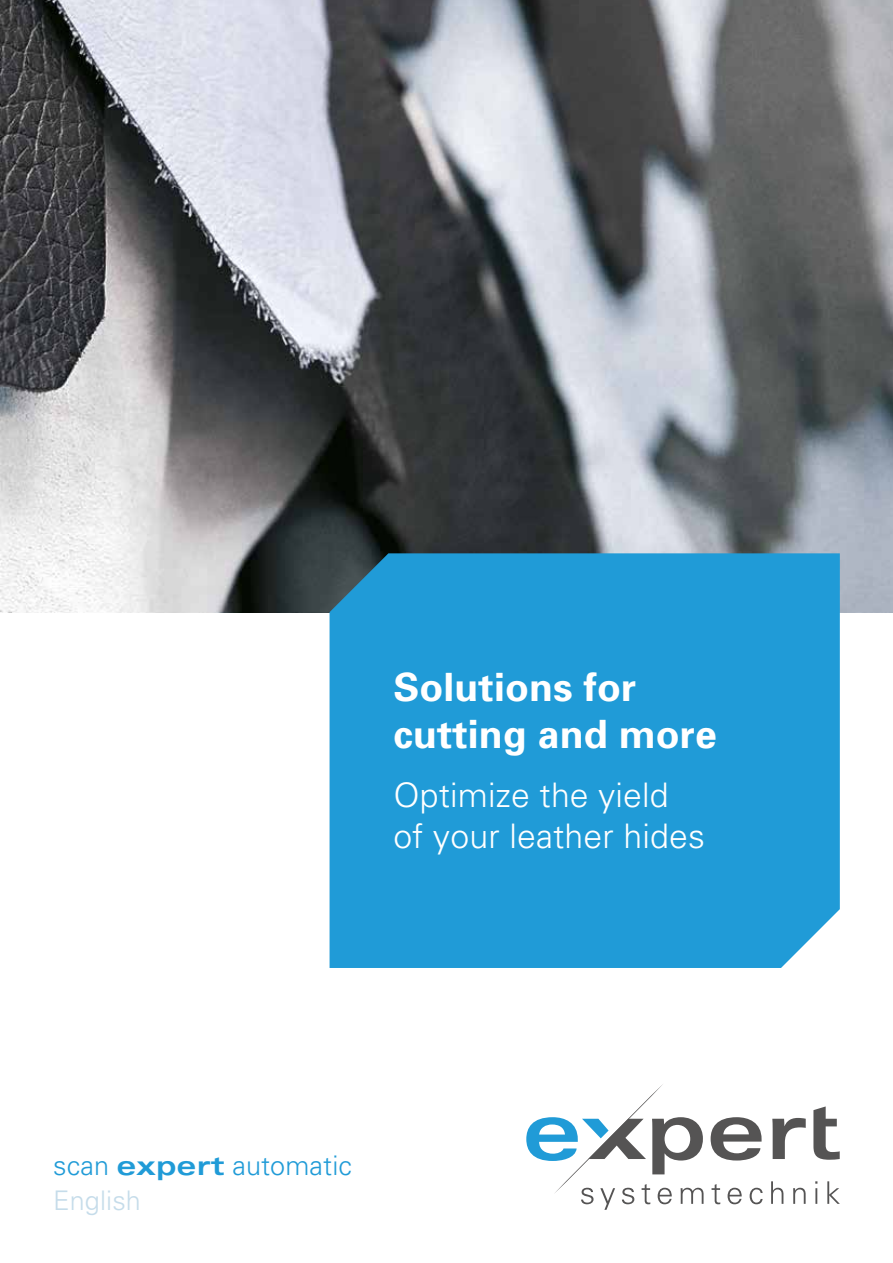
<style>
.page{position:relative;width:893px;height:1263px;background:#fff}
.page>*{position:absolute;margin:0;border:0;box-sizing:border-box;transform-origin:0 0}
.t1{font:700 39px/46.8px "Univers";letter-spacing:.005em;color:#fff}
.t2{font:300 33.75px/40.7px "Univers";letter-spacing:.005em;color:#fff}
.t3{font:300 27px "Univers";letter-spacing:.005em;color:#209bd7}
.t4{font:300 27px "Univers";letter-spacing:.005em;color:#c5dcea}
.s1{font-weight:700;font-stretch:expanded}
</style>
<div class="page">
<img style="left:0;top:0;width:893px;height:612px">
<svg style="left:711px;top:1184px;width:9px;height:20px"></svg>
<svg style="left:728px;top:1188px;width:14px;height:16px"></svg>
<svg style="left:750px;top:1188px;width:13px;height:16px"></svg>
<svg style="left:771px;top:1181px;width:12px;height:23px"></svg>
<svg style="left:793px;top:1188px;width:13px;height:16px"></svg>
<svg style="left:815px;top:1181px;width:2px;height:23px"></svg>
<svg style="left:827px;top:1181px;width:13px;height:23px"></svg>
<svg style="left:711px;top:1117px;width:51px;height:43px"></svg>
<svg style="left:772px;top:1118px;width:34px;height:41px"></svg>
<svg style="left:813px;top:1106px;width:27px;height:54px"></svg>
<svg style="left:526px;top:1084px;width:177px;height:126px"></svg>
<div style="left:330px;top:553px;width:510px;height:415px;background:#209bd7"></div>
<p class="t1" style="left:393px;top:663px;width:325px">Solutions for cutting and more</p>
<p class="t2" style="left:393px;top:775px;width:313px">Optimize the yield of your leather hides</p>
<p class="t3" style="left:53px;top:1149px;width:300px">scan <span class="s1">expert</span> automatic</p>
<p class="t4" style="left:53px;top:1184px;width:89px">English</p>
</div>
